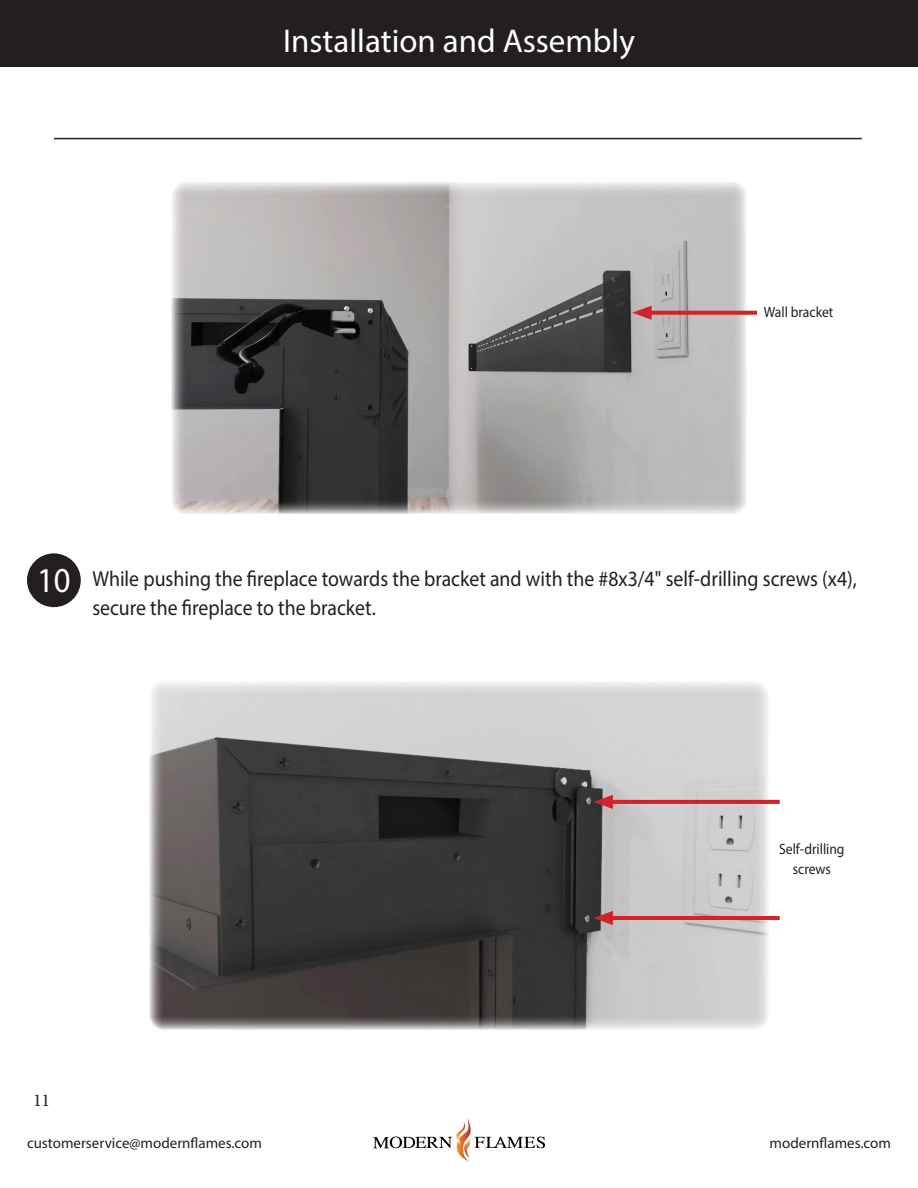
<style>
.page{position:relative;width:918px;height:1188px;background:#fff}
.page>*{position:absolute;margin:0;border:0;box-sizing:border-box;transform-origin:0 0}
.t1{font:35.1px "Myriad Pro";color:#fff;scale:.93 1}
.t2{font:33px "Myriad Pro";color:#fff}
.t3{font:21.75px/28.5px "Myriad Pro";color:#231f20;scale:.91 1}
.t4{font:18px "Minion Pro";color:#231f20}
.t5{font:15px "Myriad Pro";color:#231f20}
.t6{font:15px "Myriad Pro";color:#231f20;scale:.91 1}
</style>
<div class="page">
<img style="left:373px;top:1118px;width:173px;height:44px">
<div style="left:0;top:0;width:918px;height:66px;background:#231f20"></div>
<hr style="left:54px;top:138px;width:808px;height:1px;background:#231f20">
<img style="left:172px;top:182px;width:574px;height:332px">
<div style="left:27px;top:553px;width:54px;height:54px;background:#231f20;border-radius:50%"></div>
<img style="left:150px;top:682px;width:618px;height:348px">
<hr style="left:605px;top:800px;width:175px;height:4px;background:#d1232a">
<svg style="left:593px;top:795px;width:20px;height:14px"></svg>
<hr style="left:605px;top:916px;width:175px;height:4px;background:#d1232a">
<svg style="left:593px;top:911px;width:20px;height:14px"></svg>
<svg style="left:652px;top:311px;width:105px;height:4px"></svg>
<svg style="left:632px;top:306px;width:20px;height:14px"></svg>
<p class="t2" style="left:283px;top:20px;width:353px">Installation and Assembly</p>
<p class="t6" style="left:764px;top:302px;width:78px">Wall bracket</p>
<p class="t1" style="left:37px;top:559px;width:38px">10</p>
<p class="t3" style="left:92px;top:564px;width:842px">While pushing the fireplace towards the bracket and with the #8x3/4" self-drilling screws (x4), secure the fireplace to the bracket.</p>
<p class="t4" style="left:33px;top:1088px;width:19px">11</p>
<p class="t6" style="left:779px;top:840px;width:74px">Self-drilling</p>
<p class="t6" style="left:793px;top:859px;width:43px">screws</p>
<p class="t5" style="left:27px;top:1134px;width:236px">customerservice@modernflames.com</p>
<p class="t5" style="left:770px;top:1134px;width:123px">modernflames.com</p>
</div>
